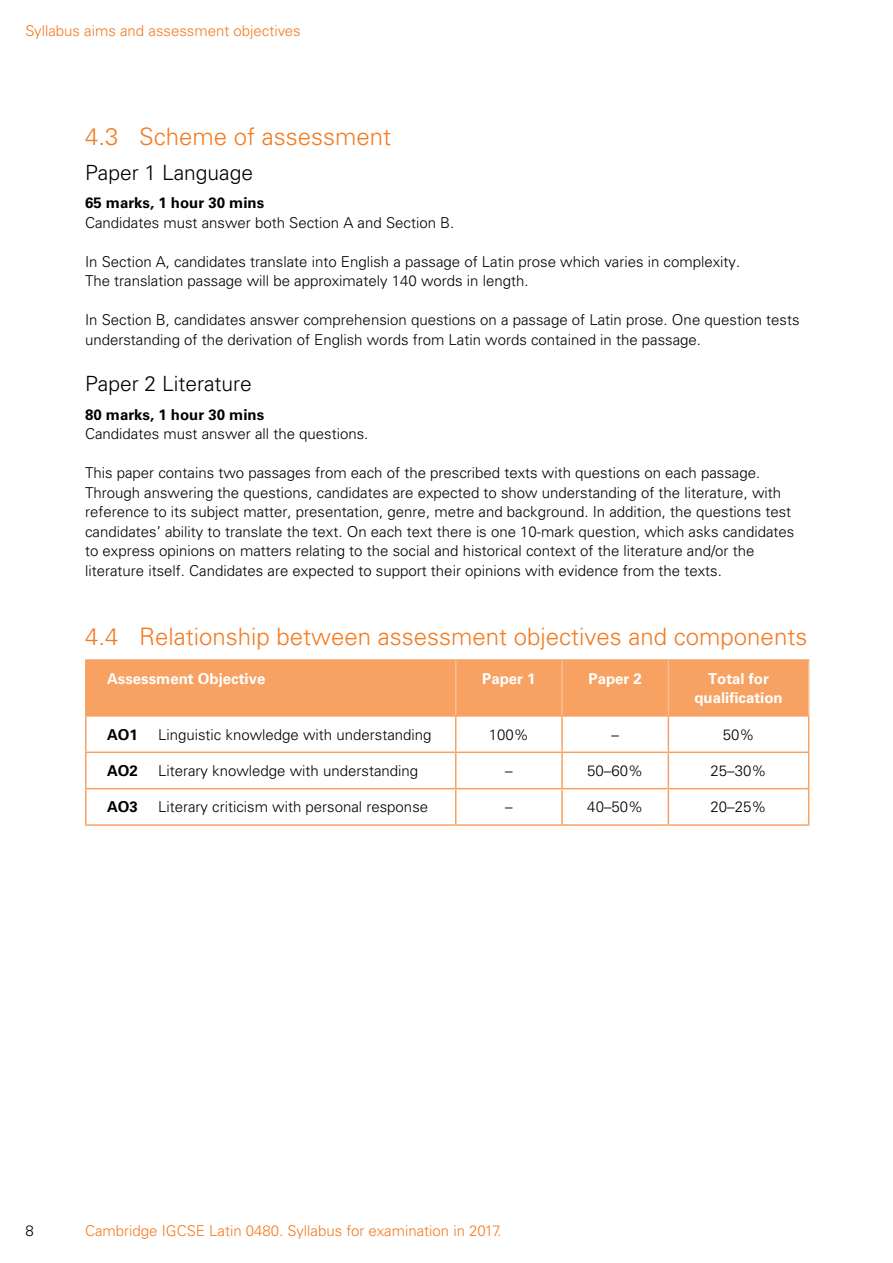
<style>
.page{position:relative;width:893px;height:1263px;background:#fff}
.page>*{position:absolute;margin:0;border:0;box-sizing:border-box;transform-origin:0 0}
.t1{font:300 24px "Univers LT Std";color:#f47b20}
.t2{font:300 21px "Univers LT Std";color:#000}
.t3{font:300 15px/19.5px "Univers LT Std";color:#000}
.t4{font:300 15px "Univers LT Std";color:#f47b20}
.t5{font:700 15px/19.5px "Univers LT Std";color:#fff;text-align:center}
.t6{font:700 15px "Univers LT Std";color:#000}
</style>
<div class="page">
<div style="left:87px;top:661px;width:721px;height:54px;background:#f7a263"></div>
<hr style="left:455px;top:661px;width:1px;height:54px;background:#fabd90">
<hr style="left:561px;top:661px;width:2px;height:54px;background:#fabd90">
<hr style="left:668px;top:661px;width:1px;height:54px;background:#fabd90">
<hr style="left:808px;top:661px;width:1px;height:54px;background:#fabd90">
<hr style="left:85px;top:717px;width:2px;height:34px;background:#f7a263">
<hr style="left:455px;top:717px;width:1px;height:34px;background:#f7a263">
<hr style="left:561px;top:717px;width:2px;height:34px;background:#f7a263">
<hr style="left:668px;top:717px;width:1px;height:34px;background:#f7a263">
<hr style="left:808px;top:717px;width:1px;height:34px;background:#f7a263">
<hr style="left:85px;top:751px;width:371px;height:2px;background:#f7a263">
<hr style="left:85px;top:753px;width:2px;height:35px;background:#f7a263">
<hr style="left:456px;top:751px;width:106px;height:2px;background:#f7a263">
<hr style="left:455px;top:753px;width:1px;height:35px;background:#f7a263">
<hr style="left:562px;top:751px;width:106px;height:2px;background:#f7a263">
<hr style="left:561px;top:753px;width:2px;height:35px;background:#f7a263">
<hr style="left:668px;top:751px;width:141px;height:2px;background:#f7a263">
<hr style="left:668px;top:753px;width:1px;height:35px;background:#f7a263">
<hr style="left:808px;top:753px;width:1px;height:35px;background:#f7a263">
<hr style="left:85px;top:788px;width:371px;height:1px;background:#f7a263">
<hr style="left:85px;top:789px;width:2px;height:35px;background:#f7a263">
<hr style="left:456px;top:788px;width:106px;height:1px;background:#f7a263">
<hr style="left:455px;top:789px;width:1px;height:35px;background:#f7a263">
<hr style="left:562px;top:788px;width:106px;height:1px;background:#f7a263">
<hr style="left:561px;top:789px;width:2px;height:35px;background:#f7a263">
<hr style="left:668px;top:788px;width:141px;height:1px;background:#f7a263">
<hr style="left:668px;top:789px;width:1px;height:35px;background:#f7a263">
<hr style="left:808px;top:789px;width:1px;height:35px;background:#f7a263">
<hr style="left:85px;top:824px;width:371px;height:2px;background:#f7a263">
<hr style="left:456px;top:824px;width:106px;height:2px;background:#f7a263">
<hr style="left:562px;top:824px;width:106px;height:2px;background:#f7a263">
<hr style="left:668px;top:824px;width:141px;height:2px;background:#f7a263">
<hr style="left:85px;top:659px;width:371px;height:2px;background:#f7a263">
<hr style="left:85px;top:661px;width:2px;height:54px;background:#f7a263">
<hr style="left:456px;top:659px;width:106px;height:2px;background:#f7a263">
<hr style="left:562px;top:659px;width:106px;height:2px;background:#f7a263">
<hr style="left:668px;top:659px;width:141px;height:2px;background:#f7a263">
<hr style="left:85px;top:715px;width:371px;height:2px;background:#f7a263">
<hr style="left:456px;top:715px;width:106px;height:2px;background:#f7a263">
<hr style="left:562px;top:715px;width:106px;height:2px;background:#f7a263">
<hr style="left:668px;top:715px;width:141px;height:2px;background:#f7a263">
<p class="t4" style="left:26px;top:22px;width:277px">Syllabus aims and assessment objectives</p>
<h1 class="t1" style="left:85px;top:122px;width:308px">4.3 Scheme of assessment</h1>
<h2 class="t2" style="left:85px;top:160px;width:170px">Paper 1 Language</h2>
<p class="t6" style="left:85px;top:194px;width:181px">65 marks, 1 hour 30 mins</p>
<p class="t3" style="left:85px;top:213px;width:371px">Candidates must answer both Section A and Section B.</p>
<p class="t3" style="left:85px;top:252px;width:657px">In Section A, candidates translate into English a passage of Latin prose which varies in complexity.<br>The translation passage will be approximately 140 words in length.</p>
<p class="t3" style="left:85px;top:310px;width:716px">In Section B, candidates answer comprehension questions on a passage of Latin prose. One question tests understanding of the derivation of English words from Latin words contained in the passage.</p>
<h2 class="t2" style="left:85px;top:371px;width:168px">Paper 2 Literature</h2>
<p class="t6" style="left:85px;top:405px;width:181px">80 marks, 1 hour 30 mins</p>
<p class="t3" style="left:85px;top:424px;width:285px">Candidates must answer all the questions.</p>
<p class="t3" style="left:85px;top:463px;width:711px">This paper contains two passages from each of the prescribed texts with questions on each passage.<br>Through answering the questions, candidates are expected to show understanding of the literature, with reference to its subject matter, presentation, genre, metre and background. In addition, the questions test candidates’ ability to translate the text. On each text there is one 10-mark question, which asks candidates to express opinions on matters relating to the social and historical context of the literature and/or the literature itself. Candidates are expected to support their opinions with evidence from the texts.</p>
<h1 class="t1" style="left:85px;top:622px;width:724px">4.4 Relationship between assessment objectives and components</h1>
<p class="t5" style="left:107px;top:669px;width:160px">Assessment Objective</p>
<p class="t5" style="left:482px;top:669px;width:55px">Paper 1</p>
<p class="t5" style="left:588px;top:669px;width:55px">Paper 2</p>
<p class="t5" style="left:694px;top:669px;width:90px">Total for qualification</p>
<p class="t6" style="left:107px;top:725px;width:32px">AO1</p>
<p class="t3" style="left:158px;top:724px;width:275px">Linguistic knowledge with understanding</p>
<p class="t3" style="left:489px;top:724px;width:42px">100%</p>
<p class="t3" style="left:611px;top:724px;width:9px">–</p>
<p class="t3" style="left:723px;top:724px;width:33px">50%</p>
<p class="t6" style="left:107px;top:762px;width:32px">AO2</p>
<p class="t3" style="left:158px;top:761px;width:262px">Literary knowledge with understanding</p>
<p class="t3" style="left:505px;top:761px;width:9px">–</p>
<p class="t3" style="left:587px;top:761px;width:57px">50–60%</p>
<p class="t3" style="left:711px;top:761px;width:57px">25–30%</p>
<p class="t6" style="left:107px;top:798px;width:32px">AO3</p>
<p class="t3" style="left:158px;top:797px;width:272px">Literary criticism with personal response</p>
<p class="t3" style="left:505px;top:797px;width:9px">–</p>
<p class="t3" style="left:587px;top:797px;width:57px">40–50%</p>
<p class="t3" style="left:711px;top:797px;width:57px">20–25%</p>
<p class="t3" style="left:26px;top:1220px;width:10px">8</p>
<p class="t4" style="left:85px;top:1221px;width:418px">Cambridge IGCSE Latin 0480. Syllabus for examination in 2017.</p>
</div>
